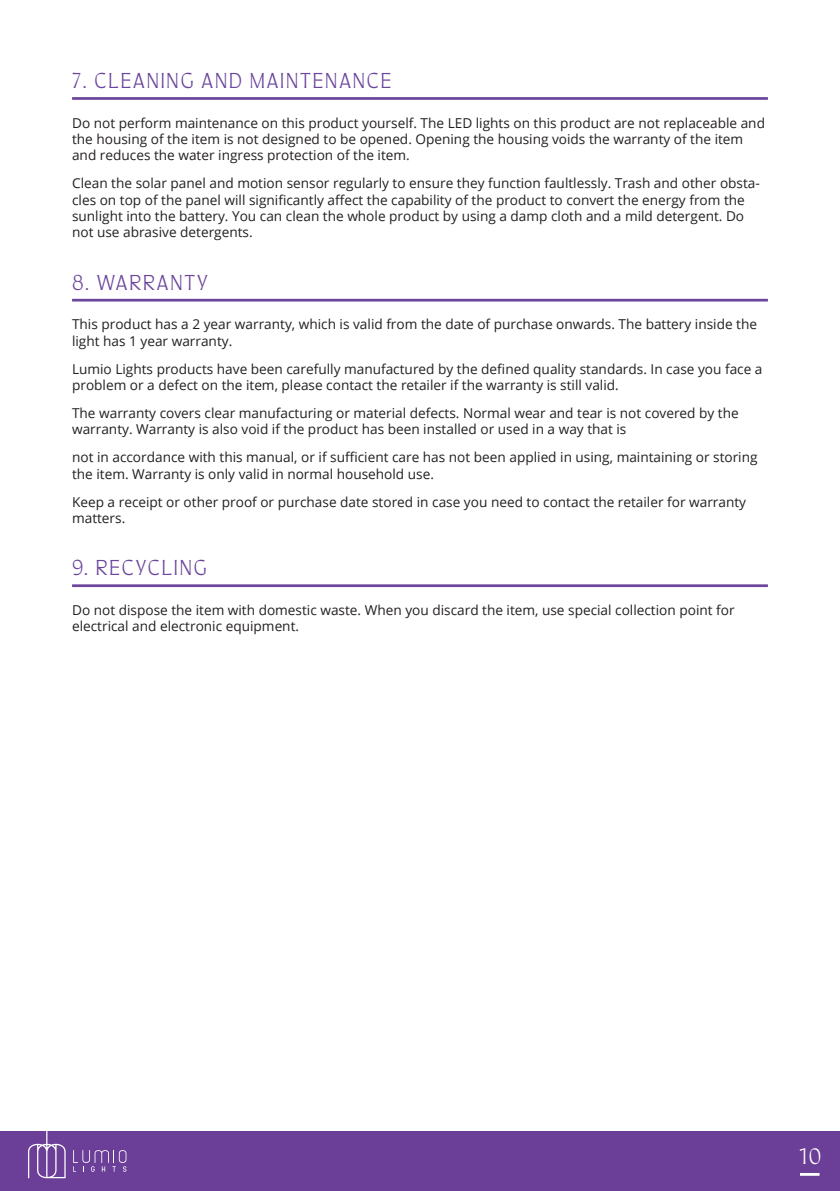
<style>
.page{position:relative;width:840px;height:1191px;background:#fff}
.page>*{position:absolute;margin:0;border:0;box-sizing:border-box;transform-origin:0 0}
.t1{font:800 24px "Quiverleaf CF";color:#fff}
.Otsikko{font:800 23.2px "Quiverleaf CF";letter-spacing:.08em;color:#6b469c}
.Leipäteksti{font:13.6px/16.4px "Open Sans";color:#231f20}
</style>
<div class="page">
<div style="left:0;top:1131px;width:839px;height:60px;background:#6b3e98"></div>
<svg style="left:73px;top:1150px;width:53px;height:22px"></svg>
<svg style="left:28px;top:1131px;width:38px;height:47px"></svg>
<hr style="left:799px;top:1173px;width:20px;height:2px;background:#fff">
<hr style="left:72px;top:97px;width:695px;height:3px;background:#6b469c">
<hr style="left:72px;top:299px;width:695px;height:2px;background:#6b469c">
<hr style="left:72px;top:584px;width:695px;height:3px;background:#6b469c">
<p class="Otsikko" style="left:72px;top:64px;width:321px">7. CLEANING AND MAINTENANCE</p>
<p class="Leipäteksti" style="left:72px;top:114px;width:694px">Do not perform maintenance on this product yourself. The LED lights on this product are not replaceable and the housing of the item is not designed to be opened. Opening the housing voids the warranty of the item and reduces the water ingress protection of the item.</p>
<p class="Leipäteksti" style="left:72px;top:175px;width:688px">Clean the solar panel and motion sensor regularly to ensure they function faultlessly. Trash and other obsta&shy;cles on top of the panel will significantly affect the capability of the product to convert the energy from the sunlight into the battery. You can clean the whole product by using a damp cloth and a mild detergent. Do not use abrasive detergents.</p>
<p class="Otsikko" style="left:72px;top:266px;width:137px">8. WARRANTY</p>
<p class="Leipäteksti" style="left:72px;top:316px;width:686px">This product has a 2 year warranty, which is valid from the date of purchase onwards. The battery inside the light has 1 year warranty.</p>
<p class="Leipäteksti" style="left:72px;top:360px;width:691px">Lumio Lights products have been carefully manufactured by the defined quality standards. In case you face a problem or a defect on the item, please contact the retailer if the warranty is still valid.</p>
<p class="Leipäteksti" style="left:72px;top:404px;width:667px">The warranty covers clear manufacturing or material defects. Normal wear and tear is not covered by the warranty. Warranty is also void if the product has been installed or used in a way that is</p>
<p class="Leipäteksti" style="left:72px;top:449px;width:686px">not in accordance with this manual, or if sufficient care has not been applied in using, maintaining or storing the item. Warranty is only valid in normal household use.</p>
<p class="Leipäteksti" style="left:72px;top:493px;width:675px">Keep a receipt or other proof or purchase date stored in case you need to contact the retailer for warranty matters.</p>
<p class="Otsikko" style="left:72px;top:551px;width:136px">9. RECYCLING</p>
<p class="Leipäteksti" style="left:72px;top:601px;width:663px">Do not dispose the item with domestic waste. When you discard the item, use special collection point for electrical and electronic equipment.</p>
<h1 class="t1" style="left:799px;top:1138px;width:23px">10</h1>
</div>
